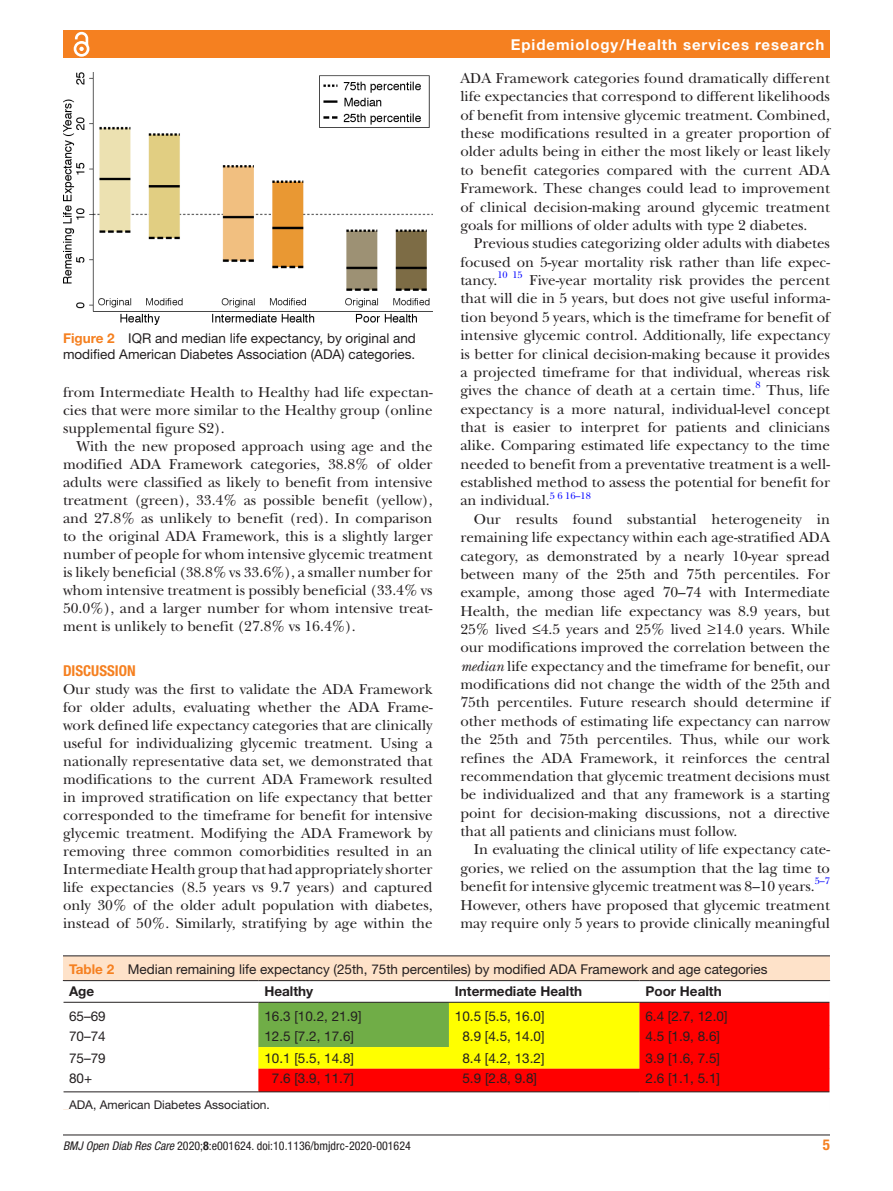
<style>
.page{position:relative;width:893px;height:1191px;background:#fff}
.page>*{position:absolute;margin:0;border:0;box-sizing:border-box;transform-origin:0 0}
.t1{font:15px/18.3px "New Baskerville";color:#231f20;text-align:justify}
.t2{font:700 15px "Helvetica Neue LT Std";letter-spacing:.065em;color:#fff}
.t3{font:700 condensed 15px "Helvetica Neue LT Std";color:#f58020}
.t4{font:13.5px/16.2px "Helvetica Neue LT Std";color:#231f20}
.t5{font:700 13.5px "Helvetica Neue LT Std";color:#231f20}
.t6{font:condensed 12px "Helvetica Neue LT Std";color:#231f20}
.t7{font:12px "Helvetica Neue LT Std";color:#231f20}
.t8{font:9.9px "New Baskerville";color:#00f}
.s1{font-weight:700;color:#f58020}
.s2{font-style:italic}
.s3{font-weight:700}
</style>
<div class="page">
<hr style="left:63px;top:1134px;width:767px;height:1px;background:#231f20">
<div style="left:63px;top:31px;width:767px;height:27px;background:#f58020"></div>
<svg style="left:73px;top:31px;width:17px;height:26px"></svg>
<img style="left:63px;top:73px;width:370px;height:252px">
<div style="left:63px;top:956px;width:767px;height:153px;background:#fee2c9"></div>
<hr style="left:63px;top:955px;width:767px;height:1px;background:#231f20">
<div style="left:64px;top:981px;width:766px;height:128px;background:#fff"></div>
<svg style="left:258px;top:1003px;width:572px;height:88px"></svg>
<hr style="left:63px;top:980px;width:195px;height:1px;background:#231f20">
<hr style="left:63px;top:1002px;width:195px;height:1px;background:#231f20">
<hr style="left:258px;top:980px;width:191px;height:1px;background:#231f20">
<hr style="left:258px;top:1002px;width:191px;height:1px;background:#231f20">
<hr style="left:449px;top:980px;width:190px;height:1px;background:#231f20">
<hr style="left:449px;top:1002px;width:190px;height:1px;background:#231f20">
<hr style="left:639px;top:980px;width:191px;height:1px;background:#231f20">
<hr style="left:639px;top:1002px;width:191px;height:1px;background:#231f20">
<hr style="left:258px;top:1091px;width:191px;height:1px;background:#231f20">
<hr style="left:449px;top:1091px;width:190px;height:1px;background:#231f20">
<hr style="left:63px;top:1091px;width:195px;height:1px;background:#231f20">
<hr style="left:639px;top:1091px;width:191px;height:1px;background:#231f20">
<svg style="left:63px;top:981px;width:1px;height:128px"></svg>
<hr style="left:69px;top:1108px;width:761px;height:2px;background:#fff">
<p class="t4" style="left:63px;top:329px;width:354px"><span class="s1">Figure 2</span> IQR and median life expectancy, by original and modified American Diabetes Association (ADA) categories.</p>
<p class="t1" style="left:63px;top:383px;width:371px">from Intermediate Health to Healthy had life expectan&shy;cies that were more similar to the Healthy group (online supplemental figure S2).</p>
<p class="t1" style="left:63px;top:437px;width:371px;text-indent:14px">With the new proposed approach using age and the modified ADA Framework categories, 38.8% of older adults were classified as likely to benefit from intensive treatment (green), 33.4% as possible benefit (yellow), and 27.8% as unlikely to benefit (red). In comparison to the original ADA Framework, this is a slightly larger number of people for whom intensive glycemic treatment is likely beneficial (38.8% vs 33.6%), a smaller number for whom intensive treatment is possibly beneficial (33.4% vs 50.0%), and a larger number for whom intensive treat&shy;ment is unlikely to benefit (27.8% vs 16.4%).</p>
<p class="t3" style="left:63px;top:661px;width:74px">DISCUSSION</p>
<p class="t1" style="left:63px;top:680px;width:371px">Our study was the first to validate the ADA Framework for older adults, evaluating whether the ADA Frame&shy;work defined life expectancy categories that are clinically useful for individualizing glycemic treatment. Using a nationally representative data set, we demonstrated that modifications to the current ADA Framework resulted in improved stratification on life expectancy that better corresponded to the timeframe for benefit for intensive glycemic treatment. Modifying the ADA Framework by removing three common comorbidities resulted in an Intermediate Health group that had appropriately shorter life expectancies (8.5 years vs 9.7 years) and captured only 30% of the older adult population with diabetes, instead of 50%. Similarly, stratifying by age within the</p>
<p class="t2" style="left:511px;top:35px;width:315px">Epidemiology/Health services research</p>
<p class="t1" style="left:460px;top:69px;width:371px">ADA Framework categories found dramatically different life expectancies that correspond to different likelihoods of benefit from intensive glycemic treatment. Combined, these modifications resulted in a greater proportion of older adults being in either the most likely or least likely to benefit categories compared with the current ADA Framework. These changes could lead to improvement of clinical decision-making around glycemic treatment goals for millions of older adults with type 2 diabetes.</p>
<p class="t1" style="left:460px;top:234px;width:371px;text-indent:14px">Previous studies categorizing older adults with diabetes focused on 5-year mortality risk rather than life expec&shy;tancy.</p>
<p class="t8" style="left:497px;top:269px;width:27px">10 15</p>
<p class="t1" style="left:460px;top:271px;width:371px;text-indent:69px">Five-year mortality risk provides the percent that will die in 5 years, but does not give useful informa&shy;tion beyond 5 years, which is the timeframe for benefit of intensive glycemic control. Additionally, life expectancy is better for clinical decision-making because it provides a projected timeframe for that individual, whereas risk gives the chance of death at a certain time.</p>
<p class="t8" style="left:755px;top:379px;width:7px">8</p>
<p class="t1" style="left:460px;top:381px;width:371px;text-indent:306px">Thus, life expectancy is a more natural, individual-level concept that is easier to interpret for patients and clinicians alike. Comparing estimated life expectancy to the time needed to benefit from a preventative treatment is a well&shy;established method to assess the potential for benefit for an individual.</p>
<p class="t8" style="left:550px;top:490px;width:43px">5 6 16–18</p>
<p class="t1" style="left:460px;top:510px;width:371px;text-indent:14px">Our results found substantial heterogeneity in remaining life expectancy within each age-stratified ADA category, as demonstrated by a nearly 10-year spread between many of the 25th and 75th percentiles. For example, among those aged 70–74 with Intermediate Health, the median life expectancy was 8.9 years, but 25% lived ≤4.5 years and 25% lived ≥14.0 years. While our modifications improved the correlation between the <span class="s2">median</span> life expectancy and the timeframe for benefit, our modifications did not change the width of the 25th and 75th percentiles. Future research should determine if other methods of estimating life expectancy can narrow the 25th and 75th percentiles. Thus, while our work refines the ADA Framework, it reinforces the central recommendation that glycemic treatment decisions must be individualized and that any framework is a starting point for decision-making discussions, not a directive that all patients and clinicians must follow.</p>
<p class="t1" style="left:460px;top:840px;width:371px;text-indent:14px">In evaluating the clinical utility of life expectancy cate&shy;gories, we relied on the assumption that the lag time to benefit for intensive glycemic treatment was 8–10 years.<sup>5–7<br></sup>However, others have proposed that glycemic treatment may require only 5 years to provide clinically meaningful</p>
<p class="t4" style="left:69px;top:958px;width:700px;line-height:22px"><span class="s1">Table 2</span> Median remaining life expectancy (25th, 75th percentiles) by modified ADA Framework and age categories<br><span class="s3">Age</span></p>
<p class="t5" style="left:264px;top:983px;width:50px">Healthy</p>
<p class="t5" style="left:455px;top:983px;width:129px">Intermediate Health</p>
<p class="t5" style="left:645px;top:983px;width:78px">Poor Health</p>
<p class="t4" style="left:69px;top:1007px;width:38px">65–69</p>
<p class="t4" style="left:264px;top:1007px;width:99px">16.3 [10.2, 21.9]</p>
<p class="t4" style="left:455px;top:1007px;width:91px">10.5 [5.5, 16.0]</p>
<p class="t4" style="left:645px;top:1007px;width:84px">6.4 [2.7, 12.0]</p>
<p class="t4" style="left:69px;top:1028px;width:38px">70–74</p>
<p class="t4" style="left:264px;top:1028px;width:91px">12.5 [7.2, 17.6]</p>
<p class="t4" style="left:462px;top:1028px;width:84px">8.9 [4.5, 14.0]</p>
<p class="t4" style="left:645px;top:1028px;width:76px">4.5 [1.9, 8.6]</p>
<p class="t4" style="left:69px;top:1049px;width:38px">75–79</p>
<p class="t4" style="left:264px;top:1049px;width:91px">10.1 [5.5, 14.8]</p>
<p class="t4" style="left:462px;top:1049px;width:84px">8.4 [4.2, 13.2]</p>
<p class="t4" style="left:645px;top:1049px;width:76px">3.9 [1.6, 7.5]</p>
<p class="t4" style="left:69px;top:1069px;width:25px">80+</p>
<p class="t4" style="left:272px;top:1069px;width:84px">7.6 [3.9, 11.7]</p>
<p class="t4" style="left:462px;top:1069px;width:76px">5.9 [2.8, 9.8]</p>
<p class="t4" style="left:645px;top:1069px;width:76px">2.6 [1.1, 5.1]</p>
<p class="t7" style="left:69px;top:1098px;width:202px">ADA, American Diabetes Association.</p>
<p class="t6" style="left:63px;top:1138px;width:349px"><span class="s2">BMJ Open Diab Res Care</span> 2020;<span class="s3">8</span>:e001624. doi:10.1136/bmjdrc-2020-001624</p>
<p class="t3" style="left:823px;top:1135px;width:9px">5</p>
</div>
